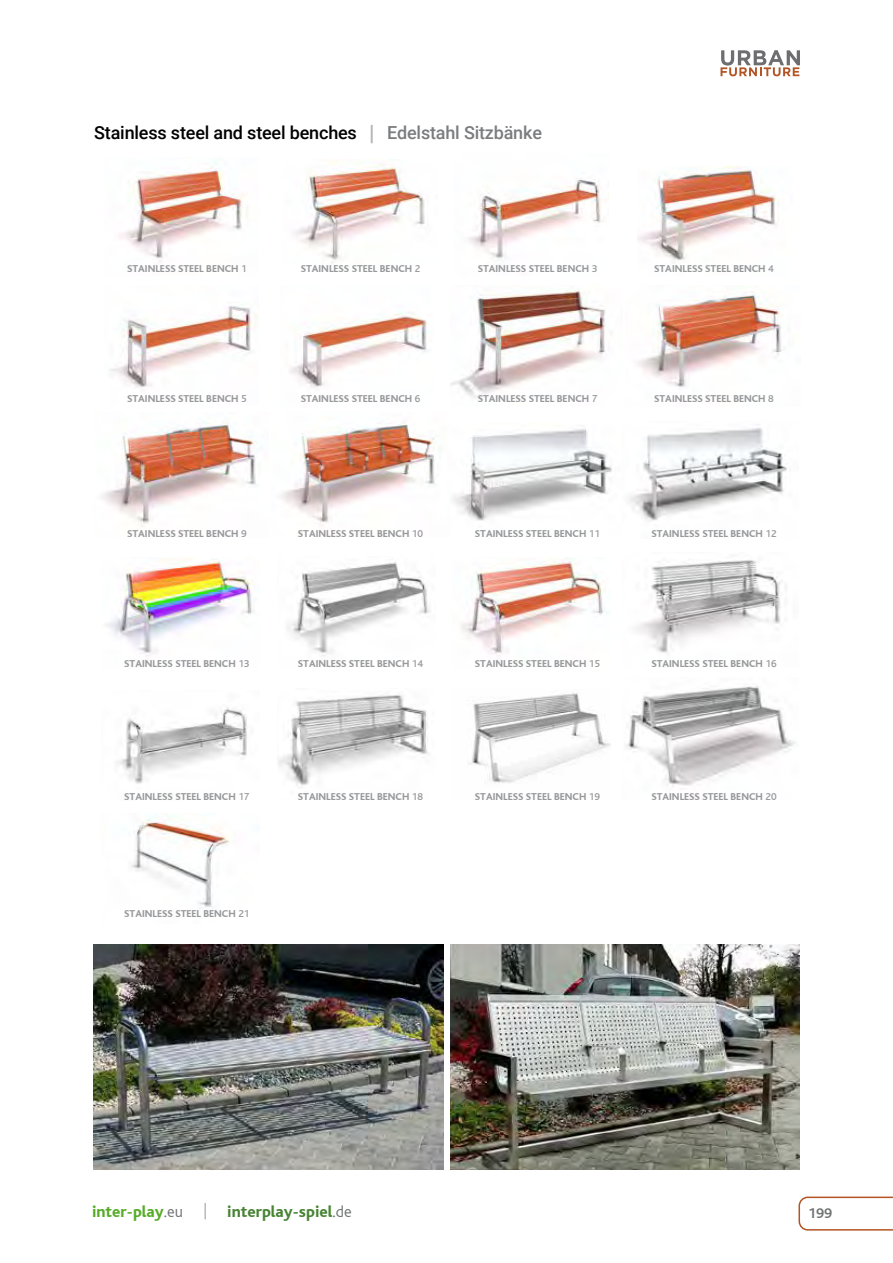
<style>
.page{position:relative;width:893px;height:1263px;background:#fff}
.page>*{position:absolute;margin:0;border:0;box-sizing:border-box;transform-origin:0 0}
.t1{font:500 18px "Roboto";letter-spacing:-.01em;color:#000}
.t2{font:800 16.5px "Bliss";color:#488434}
.t3{font:800 16.5px "Bliss";color:#57ab27}
.t4{font:300 16.5px "Panton";color:#707172}
.t5{font:700 14.85px "Bliss";color:#707172}
.t6{font:800 10.5px "Bliss";color:#98999b}
.s1{font-family:"Bliss";color:#b1b3b4}
.s2{color:#7b7c7e}
.s3{font-weight:500}
.s4{font-weight:300;color:#707172}
</style>
<div class="page">
<img style="left:120px;top:160px;width:128px;height:102px">
<img style="left:294px;top:160px;width:131px;height:104px">
<img style="left:637px;top:166px;width:140px;height:97px">
<img style="left:451px;top:290px;width:161px;height:108px">
<img style="left:638px;top:287px;width:144px;height:100px">
<img style="left:101px;top:421px;width:157px;height:106px">
<img style="left:106px;top:557px;width:148px;height:99px">
<img style="left:117px;top:707px;width:130px;height:77px">
<img style="left:131px;top:817px;width:99px;height:90px">
<img style="left:287px;top:562px;width:143px;height:94px">
<img style="left:278px;top:695px;width:150px;height:90px">
<img style="left:461px;top:558px;width:143px;height:98px">
<img style="left:468px;top:693px;width:143px;height:90px">
<img style="left:636px;top:560px;width:150px;height:93px">
<img style="left:626px;top:686px;width:170px;height:101px">
<img style="left:280px;top:422px;width:157px;height:104px">
<img style="left:453px;top:429px;width:159px;height:92px">
<img style="left:629px;top:424px;width:158px;height:97px">
<img style="left:468px;top:178px;width:133px;height:81px">
<img style="left:110px;top:306px;width:147px;height:81px">
<img style="left:290px;top:311px;width:138px;height:76px">
<svg style="left:798px;top:1196px;width:95px;height:35px"></svg>
<img style="left:94px;top:945px;width:349px;height:224px">
<img style="left:450px;top:945px;width:349px;height:224px">
<svg style="left:720px;top:50px;width:80px;height:26px"></svg>
<h1 class="t1" style="left:94px;top:120px;width:449px">Stainless steel and steel benches <span class="s1">|</span> <span class="s2">Edelstahl Sitzbänke</span></h1>
<p class="t6" style="left:127px;top:262px;width:121px">STAINLESS STEEL BENCH <span class="s3">1</span></p>
<p class="t6" style="left:301px;top:262px;width:121px">STAINLESS STEEL BENCH <span class="s3">2</span></p>
<p class="t6" style="left:478px;top:262px;width:121px">STAINLESS STEEL BENCH <span class="s3">3</span></p>
<p class="t6" style="left:654px;top:262px;width:121px">STAINLESS STEEL BENCH <span class="s3">4</span></p>
<p class="t6" style="left:127px;top:392px;width:121px">STAINLESS STEEL BENCH <span class="s3">5</span></p>
<p class="t6" style="left:301px;top:392px;width:121px">STAINLESS STEEL BENCH <span class="s3">6</span></p>
<p class="t6" style="left:478px;top:392px;width:121px">STAINLESS STEEL BENCH <span class="s3">7</span></p>
<p class="t6" style="left:654px;top:392px;width:121px">STAINLESS STEEL BENCH <span class="s3">8</span></p>
<p class="t6" style="left:127px;top:527px;width:121px">STAINLESS STEEL BENCH <span class="s3">9</span></p>
<p class="t6" style="left:298px;top:527px;width:127px">STAINLESS STEEL BENCH <span class="s3">10</span></p>
<p class="t6" style="left:475px;top:527px;width:127px">STAINLESS STEEL BENCH <span class="s3">11</span></p>
<p class="t6" style="left:651px;top:527px;width:127px">STAINLESS STEEL BENCH <span class="s3">12</span></p>
<p class="t6" style="left:124px;top:658px;width:127px">STAINLESS STEEL BENCH <span class="s3">13</span></p>
<p class="t6" style="left:298px;top:658px;width:127px">STAINLESS STEEL BENCH <span class="s3">14</span></p>
<p class="t6" style="left:475px;top:658px;width:127px">STAINLESS STEEL BENCH <span class="s3">15</span></p>
<p class="t6" style="left:651px;top:658px;width:127px">STAINLESS STEEL BENCH <span class="s3">16</span></p>
<p class="t6" style="left:124px;top:790px;width:127px">STAINLESS STEEL BENCH <span class="s3">17</span></p>
<p class="t6" style="left:298px;top:790px;width:127px">STAINLESS STEEL BENCH <span class="s3">18</span></p>
<p class="t6" style="left:475px;top:790px;width:127px">STAINLESS STEEL BENCH <span class="s3">19</span></p>
<p class="t6" style="left:651px;top:790px;width:127px">STAINLESS STEEL BENCH <span class="s3">20</span></p>
<p class="t6" style="left:124px;top:908px;width:127px">STAINLESS STEEL BENCH <span class="s3">21</span></p>
<h2 class="t3" style="left:92px;top:1202px;width:92px">inter-play<span class="s4">.eu</span></h2>
<h2 class="t4" style="left:204px;top:1201px;width:4px">|</h2>
<h2 class="t2" style="left:227px;top:1202px;width:126px">interplay-spiel<span class="s4">.de</span></h2>
<h3 class="t5" style="left:808px;top:1205px;width:26px">199</h3>
</div>
